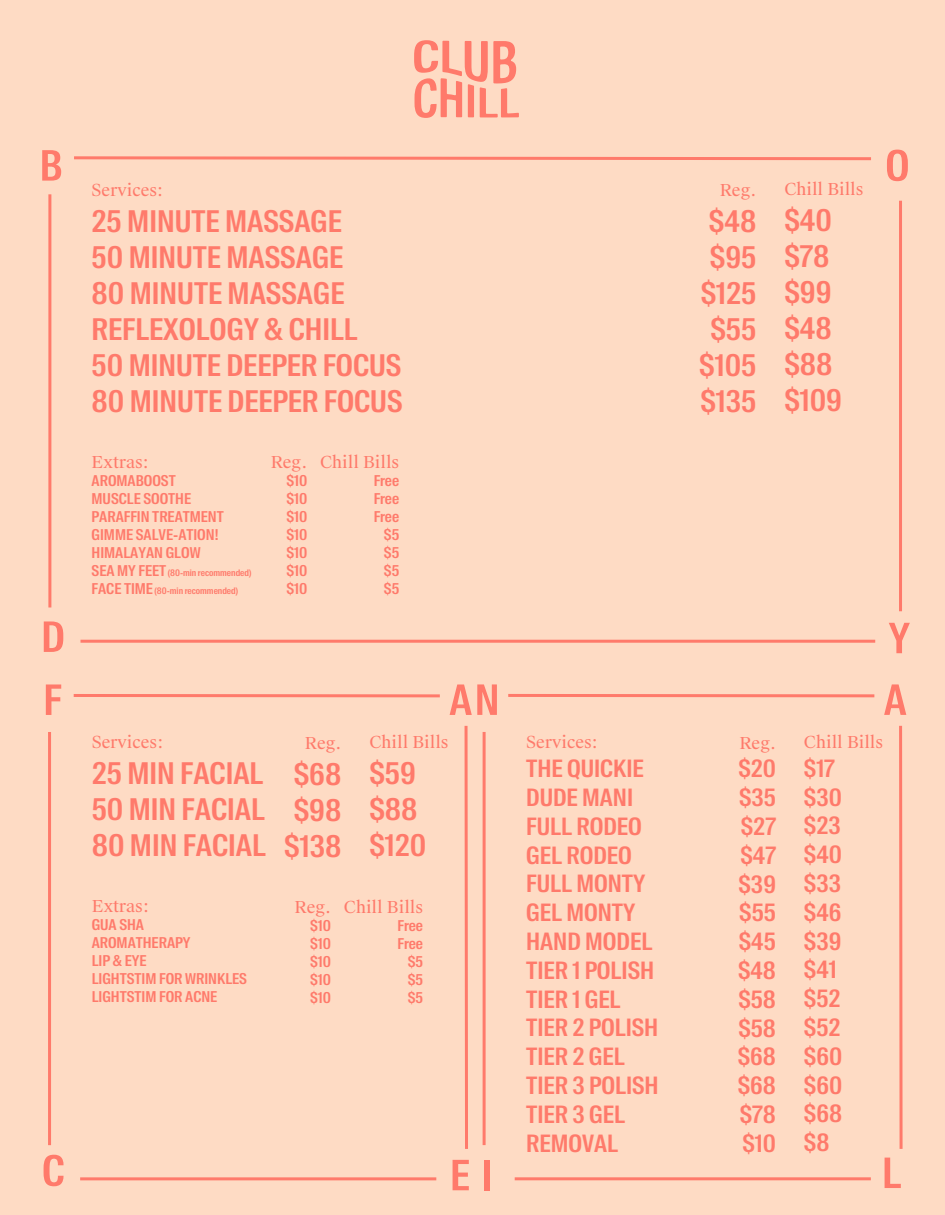
<style>
.page{position:relative;width:945px;height:1215px;background:#fedbc4}
.page>*{position:absolute;margin:0;border:0;box-sizing:border-box;transform-origin:0 0}
.t1{font:600 30px/36px "Suisse Intl Cond";color:#ff7a6b}
.t2{font:600 24px/28.8px "Suisse Intl Cond";color:#ff7a6b}
.t3{font:16.5px "Suisse Works";color:#ff7a6b}
.t4{font:600 15px/18px "Suisse Intl Cond";color:#ff7a6b}
.t5{font:600 9px/18px "Suisse Intl Cond";color:#ff7a6b}
.s1{font-size:15px}
</style>
<div class="page">
<svg style="left:414px;top:40px;width:105px;height:78px"></svg>
<svg style="left:74px;top:156px;width:797px;height:5px"></svg>
<hr style="left:81px;top:640px;width:794px;height:3px;background:#ff7a6b">
<hr style="left:48px;top:194px;width:3px;height:413px;background:#ff7a6b">
<hr style="left:899px;top:201px;width:3px;height:410px;background:#ff7a6b">
<svg style="left:42px;top:150px;width:19px;height:31px"></svg>
<svg style="left:887px;top:150px;width:21px;height:31px"></svg>
<svg style="left:44px;top:621px;width:19px;height:31px"></svg>
<svg style="left:889px;top:623px;width:21px;height:30px"></svg>
<div style="left:484px;top:1160px;width:6px;height:30px;background:#ff7a6b"></div>
<svg style="left:885px;top:1158px;width:16px;height:30px"></svg>
<svg style="left:46px;top:684px;width:15px;height:31px"></svg>
<svg style="left:450px;top:684px;width:47px;height:31px"></svg>
<svg style="left:44px;top:1155px;width:20px;height:31px"></svg>
<svg style="left:453px;top:1160px;width:16px;height:30px"></svg>
<hr style="left:74px;top:694px;width:366px;height:3px;background:#ff7a6b">
<hr style="left:80px;top:1177px;width:356px;height:3px;background:#ff7a6b">
<hr style="left:48px;top:732px;width:3px;height:413px;background:#ff7a6b">
<svg style="left:464px;top:725px;width:4px;height:424px;background:#fe9281"></svg>
<svg style="left:884px;top:684px;width:22px;height:31px"></svg>
<hr style="left:508px;top:694px;width:366px;height:3px;background:#ff7a6b">
<hr style="left:515px;top:1177px;width:356px;height:3px;background:#ff7a6b">
<hr style="left:483px;top:732px;width:3px;height:413px;background:#ff7a6b">
<svg style="left:899px;top:725px;width:4px;height:424px;background:#fe9281"></svg>
<p class="t3" style="left:92px;top:180px;width:73px">Services:</p>
<p class="t1" style="left:92px;top:203px;width:313px">25 MINUTE MASSAGE<br>50 MINUTE MASSAGE<br>80 MINUTE MASSAGE<br>REFLEXOLOGY &amp; CHILL<br>50 MINUTE DEEPER FOCUS<br>80 MINUTE DEEPER FOCUS</p>
<p class="t3" style="left:92px;top:452px;width:59px">Extras:</p>
<p class="t4" style="left:92px;top:471px;width:134px">AROMABOOST<br>MUSCLE SOOTHE<br>PARAFFIN TREATMENT<br>GIMME SALVE-ATION!<br>HIMALAYAN GLOW</p>
<p class="t5" style="left:92px;top:564px;width:161px"><span class="s1">SEA MY FEET</span> (80-min recommended)<br><span class="s1">FACE TIME</span> (80-min recommended)</p>
<p class="t3" style="left:271px;top:451px;width:38px">Reg.</p>
<p class="t4" style="left:286px;top:471px;width:22px;text-align:justify">$10 $10 $10 $10 $10 $10 $10</p>
<p class="t3" style="left:320px;top:451px;width:81px">Chill Bills</p>
<p class="t4" style="left:374px;top:471px;width:27px;text-align:right">Free<br>Free<br>Free $5 $5 $5 $5</p>
<p class="t3" style="left:92px;top:732px;width:73px">Services:</p>
<p class="t1" style="left:92px;top:756px;width:176px;text-align:justify">25 MIN FACIAL 50 MIN FACIAL 80 MIN FACIAL</p>
<p class="t3" style="left:92px;top:896px;width:59px">Extras:</p>
<p class="t4" style="left:92px;top:916px;width:157px">GUA SHA<br>AROMATHERAPY<br>LIP &amp; EYE<br>LIGHTSTIM FOR WRINKLES<br>LIGHTSTIM FOR ACNE</p>
<p class="t3" style="left:305px;top:733px;width:38px">Reg.</p>
<p class="t1" style="left:284px;top:756px;width:59px;text-align:center">$68 $98 $138</p>
<p class="t3" style="left:369px;top:732px;width:81px">Chill Bills</p>
<p class="t1" style="left:369px;top:756px;width:58px">$59 $88 $120</p>
<p class="t3" style="left:295px;top:897px;width:38px">Reg.</p>
<p class="t4" style="left:310px;top:916px;width:22px;text-align:justify">$10 $10 $10 $10 $10</p>
<p class="t3" style="left:344px;top:897px;width:81px">Chill Bills</p>
<p class="t4" style="left:398px;top:916px;width:27px;text-align:right">Free<br>Free $5 $5 $5</p>
<p class="t3" style="left:720px;top:180px;width:38px">Reg.</p>
<p class="t1" style="left:699px;top:203px;width:59px;text-align:center">$48 $95 $125 $55 $105 $135</p>
<p class="t3" style="left:784px;top:179px;width:81px">Chill Bills</p>
<p class="t1" style="left:784px;top:203px;width:59px">$40 $78 $99 $48 $88 $109</p>
<p class="t3" style="left:526px;top:732px;width:73px">Services:</p>
<p class="t2" style="left:526px;top:754px;width:134px">THE QUICKIE<br>DUDE MANI<br>FULL RODEO<br>GEL RODEO<br>FULL MONTY<br>GEL MONTY<br>HAND MODEL<br>TIER 1 POLISH<br>TIER 1 GEL<br>TIER 2 POLISH<br>TIER 2 GEL<br>TIER 3 POLISH<br>TIER 3 GEL<br>REMOVAL</p>
<p class="t3" style="left:740px;top:733px;width:38px">Reg.</p>
<p class="t2" style="left:738px;top:755px;width:40px;text-align:justify">$20 $35 $27 $47 $39 $55 $45 $48 $58 $58 $68 $68 $78 $10</p>
<p class="t3" style="left:804px;top:732px;width:81px">Chill Bills</p>
<p class="t2" style="left:804px;top:754px;width:40px">$17 $30 $23 $40 $33 $46 $39 $41 $52 $52 $60 $60 $68 $8</p>
</div>
